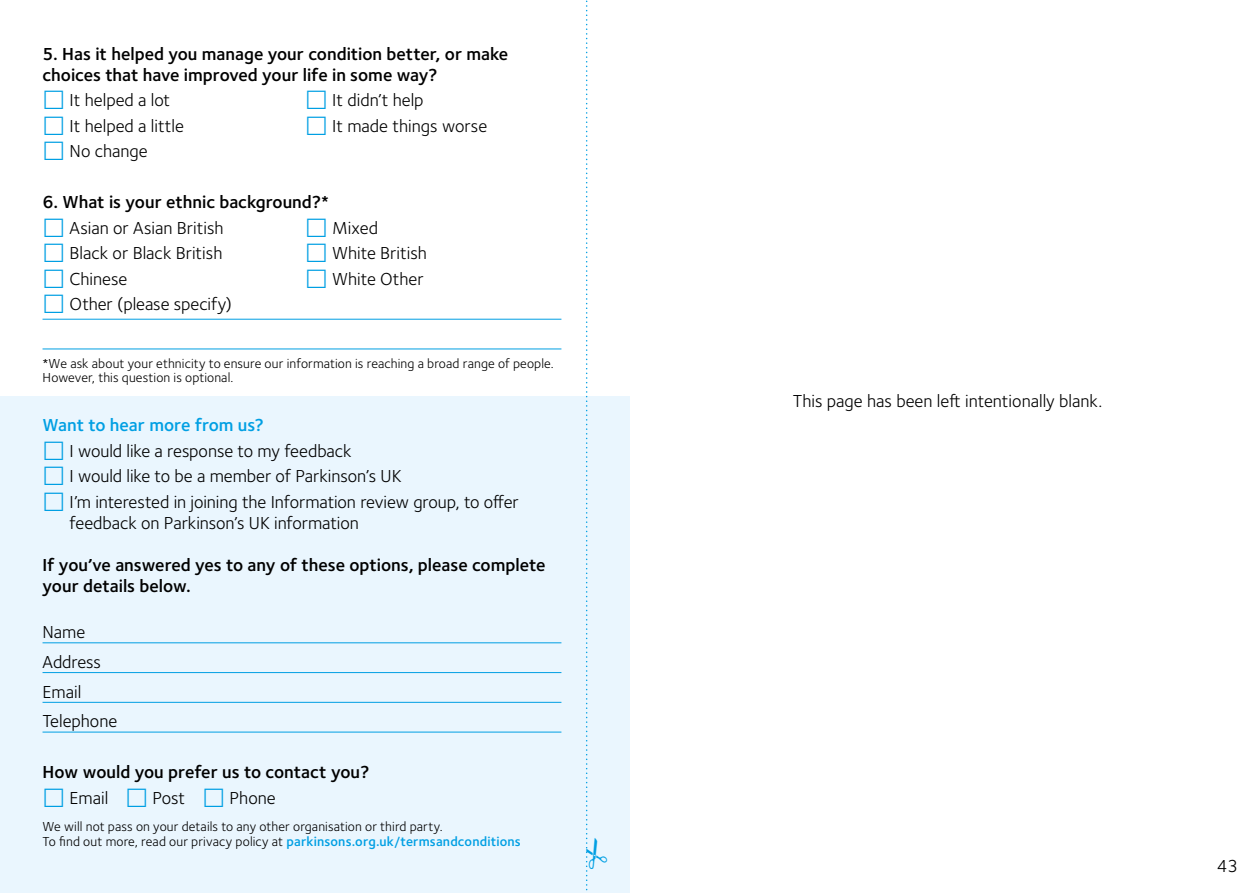
<style>
.page{position:relative;width:1259px;height:893px;background:#fff}
.page>*{position:absolute;margin:0;border:0;box-sizing:border-box;transform-origin:0 0}
.t1{font:18px/29.7px "Foundry Sterling";color:#000}
.t2{font:600 18px/21px "Foundry Sterling";color:#000}
.t3{font:600 18px "Foundry Sterling";color:#009fe3}
.t4{font:13.5px/15px "Foundry Sterling";letter-spacing:.01em;color:#000}
.s1{font-weight:600;color:#009fe3}
</style>
<div class="page">
<div style="left:0;top:397px;width:630px;height:496px;background:#eaf6fe"></div>
<hr style="left:43px;top:319px;width:518px;height:1px;background:#009fe3">
<hr style="left:43px;top:349px;width:518px;height:1px;background:#009fe3">
<hr style="left:43px;top:642px;width:518px;height:1px;background:#009fe3">
<hr style="left:43px;top:672px;width:518px;height:1px;background:#009fe3">
<hr style="left:43px;top:702px;width:518px;height:1px;background:#009fe3">
<hr style="left:43px;top:732px;width:518px;height:1px;background:#009fe3">
<svg style="left:586px;top:0;width:21px;height:891px"></svg>
<p class="t2" style="left:43px;top:44px;width:467px">5. Has it helped you manage your condition better, or make choices that have improved your life in some way?</p>
<p class="t1" style="left:70px;top:86px;width:102px">It helped a lot</p>
<p class="t1" style="left:332px;top:86px;width:93px">It didn’t help</p>
<p class="t1" style="left:70px;top:111px;width:116px">It helped a little</p>
<p class="t1" style="left:332px;top:111px;width:157px">It made things worse</p>
<p class="t1" style="left:70px;top:137px;width:80px">No change</p>
<p class="t2" style="left:43px;top:192px;width:288px">6. What is your ethnic background?*</p>
<p class="t1" style="left:70px;top:213px;width:155px">Asian or Asian British</p>
<p class="t1" style="left:332px;top:213px;width:47px">Mixed</p>
<p class="t1" style="left:70px;top:239px;width:154px">Black or Black British</p>
<p class="t1" style="left:332px;top:239px;width:96px">White British</p>
<p class="t1" style="left:70px;top:264px;width:59px">Chinese</p>
<p class="t1" style="left:332px;top:264px;width:93px">White Other</p>
<p class="t1" style="left:70px;top:290px;width:164px">Other (please specify)</p>
<p class="t4" style="left:43px;top:357px;width:513px;line-height:13.5px">*We ask about your ethnicity to ensure our information is reaching a broad range of people.<br>However, this question is optional.</p>
<p class="t3" style="left:43px;top:414px;width:223px">Want to hear more from us?</p>
<p class="t1" style="left:70px;top:438px;width:451px;line-height:25.5px">I would like a response to my feedback<br>I would like to be a member of Parkinson’s UK<br>I’m interested in joining the Information review group, to offer</p>
<p class="t1" style="left:70px;top:508px;width:291px">feedback on Parkinson’s UK information</p>
<p class="t2" style="left:43px;top:555px;width:504px">If you’ve answered yes to any of these options, please complete your details below.</p>
<p class="t1" style="left:43px;top:617px;width:76px">Name<br>Address<br>Email<br>Telephone</p>
<p class="t2" style="left:43px;top:762px;width:329px">How would you prefer us to contact you?</p>
<p class="t1" style="left:70px;top:783px;width:40px">Email</p>
<p class="t1" style="left:153px;top:783px;width:34px">Post</p>
<p class="t1" style="left:230px;top:783px;width:48px">Phone</p>
<p class="t4" style="left:43px;top:820px;width:480px">We will not pass on your details to any other organisation or third party.<br>To find out more, read our privacy policy at <span class="s1">parkinsons.org.uk/termsandconditions</span></p>
<p class="t1" style="left:793px;top:386px;width:311px">This page has been left intentionally blank.</p>
<p class="t1" style="left:1217px;top:851px;width:23px">43</p>
</div>
